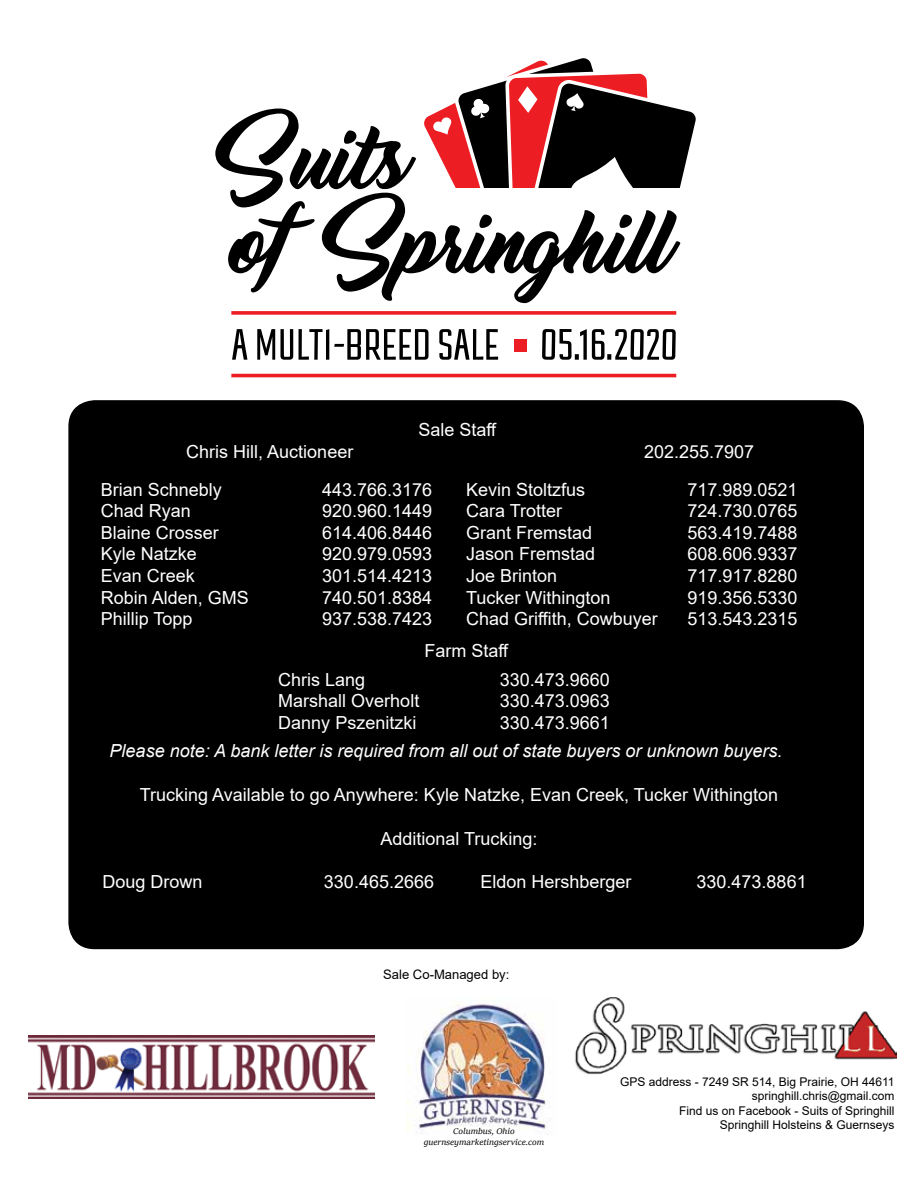
<style>
.page{position:relative;width:918px;height:1188px;background:#fff}
.page>*{position:absolute;margin:0;border:0;box-sizing:border-box;transform-origin:0 0}
.t1{font:18px "Arial";color:#fff}
.t2{font:italic 18px "Arial";color:#fff}
.t3{font:13.05px "Arial";color:#000}
.t4{font:12px/14.4px "Arial";color:#000;text-align:right}
.t5{font:italic 9px/10.8px "Sitka Subheading";color:#000;text-align:center}
</style>
<div class="page">
<div style="left:69px;top:401px;width:794px;height:547px;background:#000;border-radius:26px"></div>
<svg style="left:232px;top:329px;width:15px;height:31px"></svg>
<svg style="left:257px;top:329px;width:36px;height:31px"></svg>
<svg style="left:299px;top:329px;width:130px;height:31px"></svg>
<svg style="left:439px;top:329px;width:59px;height:31px"></svg>
<div style="left:514px;top:340px;width:12px;height:12px;background:#ed1d24"></div>
<svg style="left:542px;top:329px;width:134px;height:31px"></svg>
<svg style="left:215px;top:58px;width:481px;height:245px"></svg>
<svg style="left:231px;top:311px;width:445px;height:4px;background:#ee343a"></svg>
<hr style="left:231px;top:374px;width:445px;height:3px;background:#ed1d24">
<img style="left:575px;top:997px;width:322px;height:77px">
<img style="left:407px;top:1004px;width:142px;height:129px">
<img style="left:29px;top:1035px;width:346px;height:63px">
<p class="t1" style="left:418px;top:417px;width:80px">Sale Staff</p>
<p class="t1" style="left:186px;top:439px;width:169px">Chris Hill, Auctioneer</p>
<p class="t1" style="left:644px;top:439px;width:112px">202.255.7907</p>
<p class="t1" style="left:101px;top:477px;width:123px">Brian Schnebly</p>
<p class="t1" style="left:322px;top:477px;width:112px">443.766.3176</p>
<p class="t1" style="left:101px;top:498px;width:92px">Chad Ryan</p>
<p class="t1" style="left:322px;top:498px;width:112px">920.960.1449</p>
<p class="t1" style="left:101px;top:520px;width:120px">Blaine Crosser</p>
<p class="t1" style="left:322px;top:520px;width:112px">614.406.8446</p>
<p class="t1" style="left:101px;top:542px;width:98px">Kyle Natzke</p>
<p class="t1" style="left:322px;top:542px;width:112px">920.979.0593</p>
<p class="t1" style="left:101px;top:563px;width:96px">Evan Creek</p>
<p class="t1" style="left:322px;top:563px;width:112px">301.514.4213</p>
<p class="t1" style="left:101px;top:585px;width:150px">Robin Alden, GMS</p>
<p class="t1" style="left:322px;top:585px;width:112px">740.501.8384</p>
<p class="t1" style="left:101px;top:606px;width:93px">Phillip Topp</p>
<p class="t1" style="left:322px;top:606px;width:112px">937.538.7423</p>
<p class="t1" style="left:466px;top:477px;width:121px">Kevin Stoltzfus</p>
<p class="t1" style="left:688px;top:477px;width:112px">717.989.0521</p>
<p class="t1" style="left:466px;top:498px;width:98px">Cara Trotter</p>
<p class="t1" style="left:688px;top:498px;width:112px">724.730.0765</p>
<p class="t1" style="left:466px;top:520px;width:128px">Grant Fremstad</p>
<p class="t1" style="left:688px;top:520px;width:112px">563.419.7488</p>
<p class="t1" style="left:466px;top:542px;width:131px">Jason Fremstad</p>
<p class="t1" style="left:688px;top:542px;width:112px">608.606.9337</p>
<p class="t1" style="left:466px;top:563px;width:93px">Joe Brinton</p>
<p class="t1" style="left:688px;top:563px;width:112px">717.917.8280</p>
<p class="t1" style="left:466px;top:585px;width:146px">Tucker Withington</p>
<p class="t1" style="left:688px;top:585px;width:112px">919.356.5330</p>
<p class="t1" style="left:466px;top:606px;width:193px">Chad Griffith, Cowbuyer</p>
<p class="t1" style="left:688px;top:606px;width:112px">513.543.2315</p>
<p class="t1" style="left:424px;top:638px;width:86px">Farm Staff</p>
<p class="t1" style="left:278px;top:667px;width:89px">Chris Lang</p>
<p class="t1" style="left:500px;top:667px;width:112px">330.473.9660</p>
<p class="t1" style="left:278px;top:688px;width:143px">Marshall Overholt</p>
<p class="t1" style="left:500px;top:688px;width:112px">330.473.0963</p>
<p class="t1" style="left:278px;top:710px;width:140px">Danny Pszenitzki</p>
<p class="t1" style="left:500px;top:710px;width:112px">330.473.9661</p>
<p class="t2" style="left:110px;top:739px;width:674px">Please note: A bank letter is required from all out of state buyers or unknown buyers.</p>
<p class="t1" style="left:140px;top:783px;width:640px">Trucking Available to go Anywhere: Kyle Natzke, Evan Creek, Tucker Withington</p>
<p class="t1" style="left:380px;top:826px;width:159px">Additional Trucking:</p>
<p class="t1" style="left:103px;top:869px;width:102px">Doug Drown</p>
<p class="t1" style="left:324px;top:869px;width:112px">330.465.2666</p>
<p class="t1" style="left:481px;top:869px;width:153px">Eldon Hershberger</p>
<p class="t1" style="left:697px;top:869px;width:112px">330.473.8861</p>
<p class="t3" style="left:383px;top:965px;width:128px">Sale Co-Managed by:</p>
<p class="t5" style="left:424px;top:1125px;width:122px">Columbus, Ohio guernseymarketingservice.com</p>
<p class="t4" style="left:620px;top:1074px;width:276px">GPS address - 7249 SR 514, Big Prairie, OH 44611 springhill.chris@gmail.com<br>Find us on Facebook - Suits of Springhill<br>Springhill Holsteins &amp; Guernseys</p>
</div>
